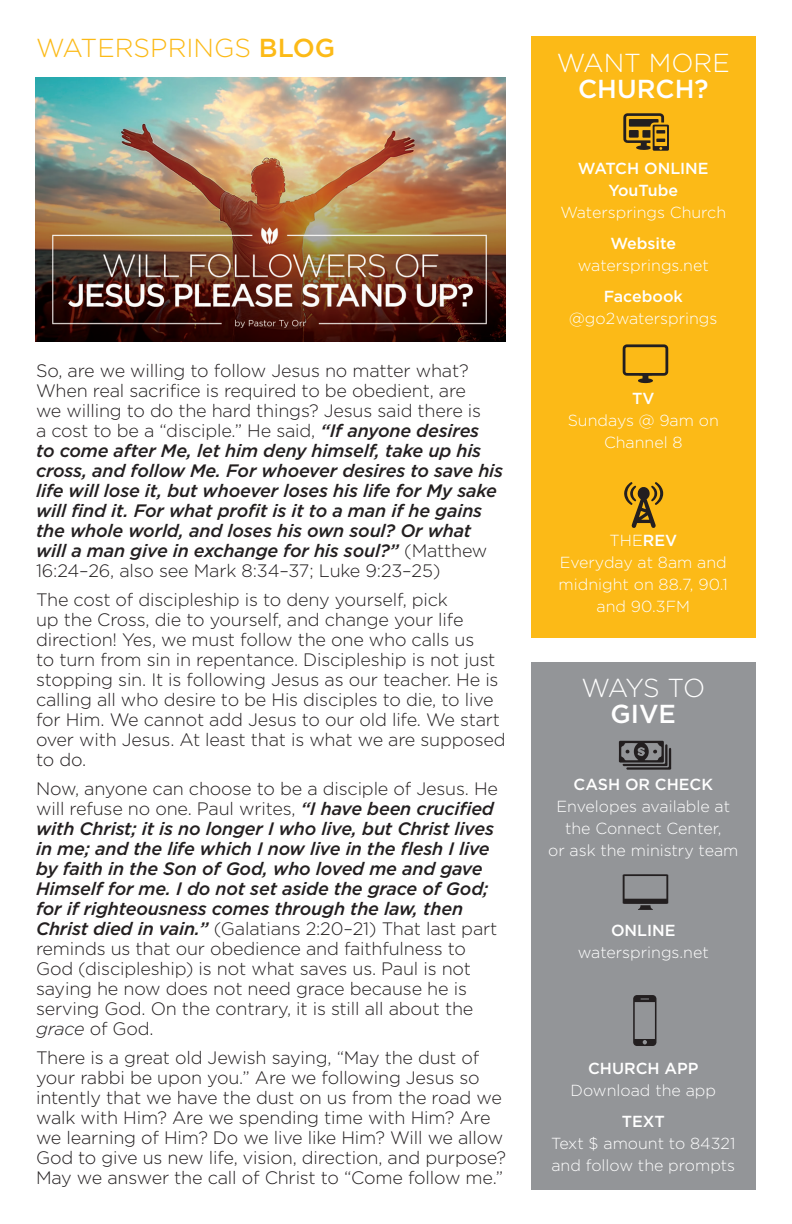
<style>
.page{position:relative;width:792px;height:1224px;background:#fff}
.page>*{position:absolute;margin:0;border:0;box-sizing:border-box;transform-origin:0 0}
.t1{font:300 26px "Gotham";color:#fcba17}
.t2{font:300 26px/26px "Gotham";color:#fff;text-align:center}
.t3{font:300 26px/26px "Gotham";letter-spacing:-.02em;color:#fff;text-align:center}
.Paragraph{font:300 18px/20px "Gotham";letter-spacing:-.01em;color:#231f20}
.Paragraph-2{font:italic 500 18px/20px "Gotham";letter-spacing:-.01em;color:#231f20}
.t4{font:300 16px/22px "Gotham";color:#fff;text-align:center}
.t5{font:500 16px "Gotham";color:#fff}
.s1{font-weight:500}
.s2{font-weight:300;font-style:normal}
.s3{font-weight:500;font-style:italic}
.s4{font-style:italic}
</style>
<div class="page">
<div style="left:531px;top:662px;width:225px;height:527px;background:#939598"></div>
<div style="left:531px;top:36px;width:225px;height:602px;background:#fcba17"></div>
<svg style="left:619px;top:741px;width:52px;height:29px"></svg>
<svg style="left:623px;top:874px;width:45px;height:36px"></svg>
<svg style="left:633px;top:995px;width:23px;height:51px"></svg>
<svg style="left:623px;top:113px;width:46px;height:38px"></svg>
<svg style="left:623px;top:344px;width:45px;height:39px"></svg>
<svg style="left:624px;top:482px;width:39px;height:46px"></svg>
<img style="left:35px;top:77px;width:471px;height:265px">
<h1 class="t1" style="left:36px;top:31px;width:301px">WATERSPRINGS <span class="s1">BLOG</span></h1>
<p class="Paragraph-2" style="left:36px;top:361px;width:469px"><span class="s2">So, are we willing to follow Jesus no matter what?<br>When real sacrifice is required to be obedient, are<br>we willing to do the hard things? Jesus said there is<br>a cost to be a “disciple.” He said,</span> “If anyone desires<br>to come after Me, let him deny himself, take up his cross, and follow Me. For whoever desires to save his life will lose it, but whoever loses his life for My sake will find it. For what profit is it to a man if he gains the whole world, and loses his own soul? Or what will a man give in exchange for his soul?” <span class="s2">(Matthew 16:24–26, also see Mark 8:34–37; Luke 9:23–25)</span></p>
<p class="Paragraph" style="left:36px;top:590px;width:471px">The cost of discipleship is to deny yourself, pick<br>up the Cross, die to yourself, and change your life direction! Yes, we must follow the one who calls us<br>to turn from sin in repentance. Discipleship is not just stopping sin. It is following Jesus as our teacher. He is calling all who desire to be His disciples to die, to live for Him. We cannot add Jesus to our old life. We start over with Jesus. At least that is what we are supposed to do.</p>
<p class="Paragraph" style="left:36px;top:779px;width:463px">Now, anyone can choose to be a disciple of Jesus. He will refuse no one. Paul writes, <span class="s3">“I have been crucified with Christ; it is no longer I who live, but Christ lives in me; and the life which I now live in the flesh I live by faith in the Son of God, who loved me and gave Himself for me. I do not set aside the grace of God; for if righteousness comes through the law, then Christ died in vain.”</span> (Galatians 2:20–21) That last part reminds us that our obedience and faithfulness to God (discipleship) is not what saves us. Paul is not saying he now does not need grace because he is serving God. On the contrary, it is still all about the <span class="s4">grace</span> of God.</p>
<p class="Paragraph" style="left:36px;top:1048px;width:471px">There is a great old Jewish saying, “May the dust of your rabbi be upon you.” Are we following Jesus so intently that we have the dust on us from the road we walk with Him? Are we spending time with Him? Are we learning of Him? Do we live like Him? Will we allow God to give us new life, vision, direction, and purpose?<br>May we answer the call of Christ to “Come follow me.”</p>
<h1 class="t2" style="left:557px;top:49px;width:174px">WANT MORE<br><span class="s1">CHURCH?</span></h1>
<p class="t5" style="left:578px;top:158px;width:132px">WATCH ONLINE</p>
<p class="t5" style="left:608px;top:180px;width:71px">YouTube</p>
<p class="t4" style="left:560px;top:201px;width:167px">Watersprings Church</p>
<p class="t5" style="left:610px;top:233px;width:67px">Website</p>
<p class="t4" style="left:578px;top:254px;width:132px">watersprings.net</p>
<p class="t5" style="left:604px;top:286px;width:81px">Facebook</p>
<p class="t4" style="left:569px;top:307px;width:150px">@go2watersprings</p>
<p class="t5" style="left:632px;top:388px;width:24px">TV</p>
<p class="t4" style="left:568px;top:409px;width:153px">Sundays @ 9am on<br>Channel 8</p>
<p class="t4" style="left:610px;top:529px;width:69px">THE<span class="s1">REV</span></p>
<p class="t4" style="left:559px;top:551px;width:171px">Everyday at 8am and midnight on 88.7, 90.1 and 90.3FM</p>
<h1 class="t3" style="left:581px;top:674px;width:125px">WAYS TO<br><span class="s1">GIVE</span></h1>
<p class="t5" style="left:574px;top:774px;width:141px">CASH OR CHECK</p>
<p class="t4" style="left:557px;top:795px;width:175px">Envelopes available at</p>
<p class="t4" style="left:565px;top:817px;width:158px">the Connect Center,</p>
<p class="t4" style="left:548px;top:839px;width:192px">or ask the ministry team</p>
<p class="t5" style="left:611px;top:920px;width:66px">ONLINE</p>
<p class="t4" style="left:578px;top:941px;width:132px">watersprings.net</p>
<p class="t5" style="left:588px;top:1058px;width:112px">CHURCH APP</p>
<p class="t4" style="left:571px;top:1079px;width:147px">Download the app</p>
<p class="t5" style="left:622px;top:1111px;width:45px">TEXT</p>
<p class="t4" style="left:551px;top:1132px;width:186px;text-align:left">Text $ amount to 84321 and follow the prompts</p>
</div>
